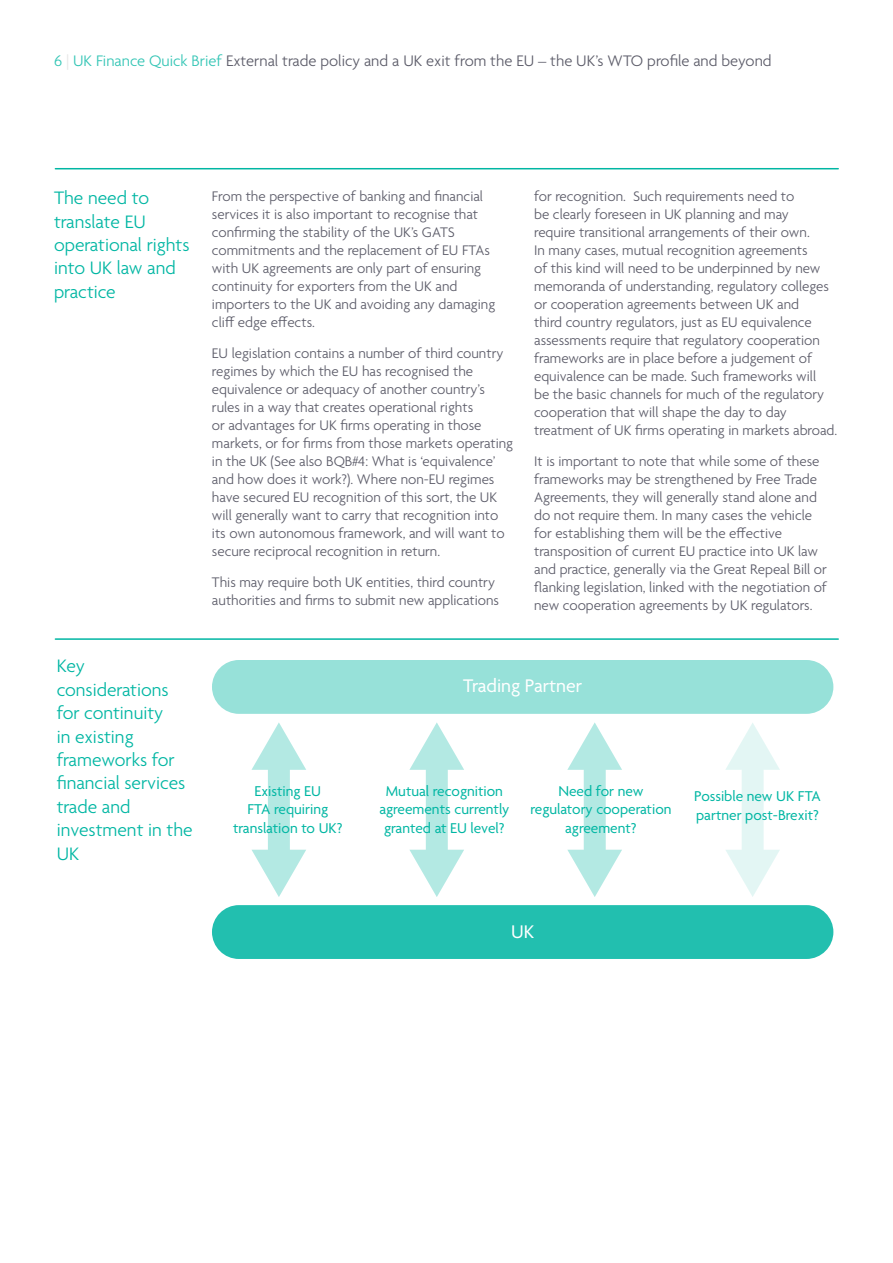
<style>
.page{position:relative;width:893px;height:1263px;background:#fff}
.page>*{position:absolute;margin:0;border:0;box-sizing:border-box;transform-origin:0 0}
.t1{font:19.8px "Agenda";color:#fff}
.Sub_heading{font:300 19.5px/23.4px "Agenda";color:#00b6a3}
.t2{font:300 16.5px "Agenda";color:#5c5c69}
.t3{font:15.45px/18.5px "Agenda";color:#00b6a3;text-align:center}
.Body_text{font:300 15px/18px "Agenda";color:#5c5c69}
.s1{color:#33c5b5}
.s2{color:#e4e4e4}
</style>
<div class="page">
<hr style="left:55px;top:168px;width:783px;height:1px;background:#00b6a3">
<hr style="left:55px;top:638px;width:783px;height:2px;background:#00b6a3">
<div style="left:268px;top:762px;width:22px;height:96px;background:#b3e9e3"></div>
<svg style="left:251px;top:722px;width:55px;height:48px"></svg>
<svg style="left:252px;top:850px;width:54px;height:47px"></svg>
<div style="left:212px;top:660px;width:621px;height:54px;background:#97e1d9;border-radius:27px"></div>
<div style="left:212px;top:905px;width:621px;height:54px;background:#22bfaf;border-radius:27px"></div>
<div style="left:426px;top:762px;width:22px;height:96px;background:#b3e9e3"></div>
<svg style="left:409px;top:722px;width:55px;height:48px"></svg>
<svg style="left:409px;top:850px;width:55px;height:47px"></svg>
<div style="left:584px;top:762px;width:22px;height:96px;background:#b3e9e3"></div>
<svg style="left:567px;top:722px;width:55px;height:48px"></svg>
<svg style="left:567px;top:850px;width:55px;height:47px"></svg>
<div style="left:742px;top:762px;width:22px;height:96px;background:#e3f6f4"></div>
<svg style="left:725px;top:723px;width:55px;height:47px"></svg>
<svg style="left:726px;top:850px;width:54px;height:47px"></svg>
<p class="t2" style="left:54px;top:52px;width:719px"><span class="s1">6</span> <span class="s2">|</span> <span class="s1">UK Finance Quick Brief</span> External trade policy and a UK exit from the EU – the UK’s WTO profile and beyond</p>
<p class="Sub_heading" style="left:54px;top:187px;width:137px">The need to translate EU operational rights into UK law and practice</p>
<p class="Body_text" style="left:212px;top:188px;width:285px">From the perspective of banking and financial services it is also important to recognise that confirming the stability of the UK’s GATS commitments and the replacement of EU FTAs with UK agreements are only part of ensuring continuity for exporters from the UK and importers to the UK and avoiding any damaging cliff edge effects.</p>
<p class="Body_text" style="left:212px;top:345px;width:303px">EU legislation contains a number of third country regimes by which the EU has recognised the equivalence or adequacy of another country’s rules in a way that creates operational rights<br>or advantages for UK firms operating in those markets, or for firms from those markets operating in the UK (See also BQB#4: What is ‘equivalence’ and how does it work?). Where non-EU regimes have secured EU recognition of this sort, the UK will generally want to carry that recognition into its own autonomous framework, and will want to secure reciprocal recognition in return.</p>
<p class="Body_text" style="left:212px;top:574px;width:289px">This may require both UK entities, third country authorities and firms to submit new applications</p>
<p class="Body_text" style="left:534px;top:188px;width:305px">for recognition. Such requirements need to<br>be clearly foreseen in UK planning and may<br>require transitional arrangements of their own.<br>In many cases, mutual recognition agreements<br>of this kind will need to be underpinned by new memoranda of understanding, regulatory colleges or cooperation agreements between UK and<br>third country regulators, just as EU equivalence assessments require that regulatory cooperation frameworks are in place before a judgement of equivalence can be made. Such frameworks will<br>be the basic channels for much of the regulatory cooperation that will shape the day to day treatment of UK firms operating in markets abroad.</p>
<p class="Body_text" style="left:534px;top:453px;width:294px">It is important to note that while some of these frameworks may be strengthened by Free Trade Agreements, they will generally stand alone and do not require them. In many cases the vehicle for establishing them will be the effective transposition of current EU practice into UK law and practice, generally via the Great Repeal Bill or flanking legislation, linked with the negotiation of new cooperation agreements by UK regulators.</p>
<p class="Sub_heading" style="left:57px;top:656px;width:137px">Key considerations for continuity<br>in existing frameworks for financial services trade and investment in the<br>UK</p>
<p class="t1" style="left:463px;top:675px;width:121px">Trading Partner</p>
<p class="t3" style="left:233px;top:782px;width:111px">Existing EU<br>FTA requiring translation to UK?</p>
<p class="t3" style="left:379px;top:782px;width:131px">Mutual recognition agreements currently granted at EU level?</p>
<p class="t3" style="left:530px;top:783px;width:143px">Need for new regulatory cooperation agreement?</p>
<p class="t3" style="left:694px;top:788px;width:128px;text-align:left">Possible new UK FTA partner post-Brexit?</p>
<p class="t1" style="left:511px;top:921px;width:25px">UK</p>
</div>
